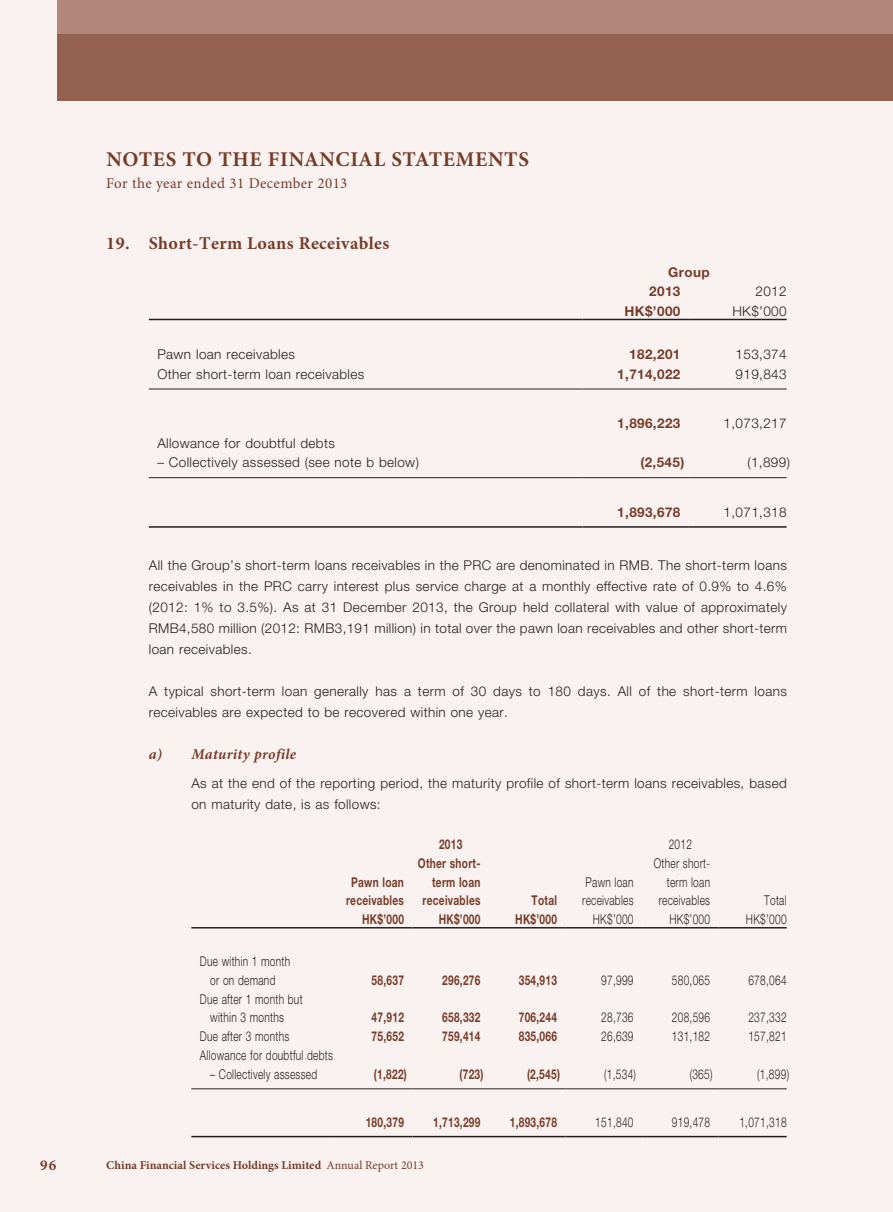
<style>
.page{position:relative;width:893px;height:1212px;background:#faf2f1}
.page>*{position:absolute;margin:0;border:0;box-sizing:border-box;transform-origin:0 0}
.t1{font:700 21px "Minion Pro";letter-spacing:.03em;color:#773d29}
.t2{font:700 18px "Minion Pro";letter-spacing:.02em;color:#773d29}
.t3{font:15px "Minion Pro";letter-spacing:.025em;color:#773d29}
.t4{font:italic 700 15px "Minion Pro";letter-spacing:.02em;color:#773d29}
.t5{font:700 15px "Minion Pro";color:#773d29}
.t6{font:300 13.5px/21px "Helvetica Neue LT Std";letter-spacing:.03em;color:#231f20}
.t7{font:300 13.5px/18.8px "Helvetica Neue LT Std";letter-spacing:.03em;color:#231f20;text-align:center;scale:.75 1}
.t8{font:700 13.5px "Helvetica Neue LT Std";letter-spacing:.03em;color:#773d29;scale:.75 1}
.t9{font:700 13.5px/19.5px "Helvetica Neue LT Std";letter-spacing:.03em;color:#773d29}
.t10{font:700 12px "Minion Pro";color:#773d29}
.s1{font-weight:400}
</style>
<div class="page">
<div style="left:57px;top:0;width:836px;height:101px;background:#946150"></div>
<div style="left:57px;top:0;width:836px;height:34px;background:#b28678"></div>
<hr style="left:149px;top:319px;width:434px;height:1px;background:#231f20">
<hr style="left:583px;top:319px;width:106px;height:1px;background:#231f20">
<hr style="left:689px;top:319px;width:98px;height:1px;background:#231f20">
<hr style="left:149px;top:389px;width:434px;height:1px;background:#231f20">
<hr style="left:583px;top:389px;width:106px;height:1px;background:#231f20">
<hr style="left:689px;top:389px;width:98px;height:1px;background:#231f20">
<hr style="left:149px;top:477px;width:434px;height:1px;background:#231f20">
<hr style="left:583px;top:477px;width:106px;height:1px;background:#231f20">
<hr style="left:689px;top:477px;width:98px;height:1px;background:#231f20">
<hr style="left:149px;top:526px;width:434px;height:2px;background:#231f20">
<hr style="left:583px;top:526px;width:106px;height:2px;background:#231f20">
<hr style="left:689px;top:526px;width:98px;height:2px;background:#231f20">
<hr style="left:191px;top:927px;width:145px;height:1px;background:#231f20">
<hr style="left:336px;top:927px;width:76px;height:1px;background:#231f20">
<hr style="left:412px;top:927px;width:77px;height:1px;background:#231f20">
<hr style="left:489px;top:927px;width:77px;height:1px;background:#231f20">
<hr style="left:566px;top:927px;width:76px;height:1px;background:#231f20">
<hr style="left:642px;top:927px;width:77px;height:1px;background:#231f20">
<hr style="left:719px;top:927px;width:68px;height:1px;background:#231f20">
<hr style="left:191px;top:1088px;width:145px;height:1px;background:#231f20">
<hr style="left:336px;top:1088px;width:76px;height:1px;background:#231f20">
<hr style="left:412px;top:1088px;width:77px;height:1px;background:#231f20">
<hr style="left:489px;top:1088px;width:77px;height:1px;background:#231f20">
<hr style="left:566px;top:1088px;width:76px;height:1px;background:#231f20">
<hr style="left:642px;top:1088px;width:77px;height:1px;background:#231f20">
<hr style="left:719px;top:1088px;width:68px;height:1px;background:#231f20">
<hr style="left:191px;top:1136px;width:145px;height:1px;background:#231f20">
<hr style="left:336px;top:1136px;width:76px;height:1px;background:#231f20">
<hr style="left:412px;top:1136px;width:77px;height:1px;background:#231f20">
<hr style="left:489px;top:1136px;width:77px;height:1px;background:#231f20">
<hr style="left:566px;top:1136px;width:76px;height:1px;background:#231f20">
<hr style="left:642px;top:1136px;width:77px;height:1px;background:#231f20">
<hr style="left:719px;top:1136px;width:68px;height:1px;background:#231f20">
<h1 class="t1" style="left:106px;top:144px;width:424px">Notes to the Financial Statements</h1>
<p class="t3" style="left:106px;top:173px;width:243px">For the year ended 31 December 2013</p>
<h2 class="t2" style="left:106px;top:230px;width:285px">19. Short-Term Loans Receivables</h2>
<p class="t9" style="left:649px;top:262px;width:62px;text-indent:19px">Group<br>2013</p>
<p class="t6" style="left:755px;top:281px;width:33px">2012</p>
<p class="t9" style="left:625px;top:301px;width:57px">HK$’000</p>
<p class="t6" style="left:732px;top:300px;width:56px">HK$’000</p>
<p class="t6" style="left:157px;top:344px;width:139px">Pawn loan receivables</p>
<p class="t9" style="left:629px;top:344px;width:53px">182,201</p>
<p class="t6" style="left:736px;top:344px;width:53px">153,374</p>
<p class="t6" style="left:157px;top:363px;width:209px">Other short-term loan receivables</p>
<p class="t9" style="left:617px;top:364px;width:65px">1,714,022</p>
<p class="t6" style="left:736px;top:363px;width:53px">919,843</p>
<p class="t9" style="left:617px;top:413px;width:65px">1,896,223</p>
<p class="t6" style="left:724px;top:413px;width:65px">1,073,217</p>
<p class="t6" style="left:157px;top:432px;width:179px">Allowance for doubtful debts</p>
<p class="t6" style="left:157px;top:452px;width:263px">– Collectively assessed (see note b below)</p>
<p class="t9" style="left:640px;top:452px;width:46px">(2,545)</p>
<p class="t6" style="left:747px;top:452px;width:44px">(1,899)</p>
<p class="t9" style="left:617px;top:502px;width:65px">1,893,678</p>
<p class="t6" style="left:724px;top:501px;width:65px">1,071,318</p>
<p class="t6" style="left:149px;top:554px;width:640px;text-align:justify">All the Group’s short-term loans receivables in the PRC are denominated in RMB. The short-term loans receivables in the PRC carry interest plus service charge at a monthly effective rate of 0.9% to 4.6% (2012: 1% to 3.5%). As at 31 December 2013, the Group held collateral with value of approximately RMB4,580 million (2012: RMB3,191 million) in total over the pawn loan receivables and other short-term loan receivables.</p>
<p class="t6" style="left:149px;top:680px;width:640px">A typical short-term loan generally has a term of 30 days to 180 days. All of the short-term loans receivables are expected to be recovered within one year.</p>
<p class="t4" style="left:149px;top:743px;width:149px">a) Maturity profile</p>
<p class="t6" style="left:191px;top:773px;width:597px">As at the end of the reporting period, the maturity profile of short-term loans receivables, based on maturity date, is as follows:</p>
<p class="t8" style="left:439px;top:836px;width:33px">2013</p>
<p class="t7" style="left:669px;top:834px;width:33px">2012</p>
<p class="t8" style="left:418px;top:854px;width:85px">Other short-</p>
<p class="t7" style="left:654px;top:853px;width:77px">Other short-</p>
<p class="t8" style="left:351px;top:873px;width:72px">Pawn loan</p>
<p class="t8" style="left:432px;top:873px;width:66px">term loan</p>
<p class="t7" style="left:585px;top:872px;width:66px">Pawn loan</p>
<p class="t7" style="left:667px;top:872px;width:59px">term loan</p>
<p class="t8" style="left:346px;top:892px;width:79px">receivables</p>
<p class="t8" style="left:423px;top:892px;width:79px">receivables</p>
<p class="t8" style="left:532px;top:892px;width:35px">Total</p>
<p class="t7" style="left:582px;top:891px;width:70px">receivables</p>
<p class="t7" style="left:659px;top:891px;width:70px">receivables</p>
<p class="t7" style="left:764px;top:891px;width:32px">Total</p>
<p class="t8" style="left:362px;top:911px;width:57px">HK$’000</p>
<p class="t8" style="left:439px;top:911px;width:57px">HK$’000</p>
<p class="t8" style="left:515px;top:911px;width:57px">HK$’000</p>
<p class="t7" style="left:593px;top:909px;width:56px">HK$’000</p>
<p class="t7" style="left:669px;top:909px;width:56px">HK$’000</p>
<p class="t7" style="left:746px;top:909px;width:56px">HK$’000</p>
<p class="t7" style="left:200px;top:951px;width:122px">Due within 1 month or on demand</p>
<p class="t8" style="left:372px;top:971px;width:45px">58,637</p>
<p class="t8" style="left:442px;top:971px;width:53px">296,276</p>
<p class="t8" style="left:519px;top:971px;width:53px">354,913</p>
<p class="t7" style="left:601px;top:970px;width:45px">97,999</p>
<p class="t7" style="left:672px;top:970px;width:53px">580,065</p>
<p class="t7" style="left:748px;top:970px;width:53px">678,064</p>
<p class="t7" style="left:210px;top:989px;width:125px;text-align:left;text-indent:-10px">Due after 1 month but within 3 months</p>
<p class="t8" style="left:372px;top:1009px;width:45px">47,912</p>
<p class="t8" style="left:442px;top:1009px;width:53px">658,332</p>
<p class="t8" style="left:519px;top:1009px;width:53px">706,244</p>
<p class="t7" style="left:601px;top:1008px;width:45px">28,736</p>
<p class="t7" style="left:672px;top:1008px;width:53px">208,596</p>
<p class="t7" style="left:748px;top:1008px;width:53px">237,332</p>
<p class="t7" style="left:200px;top:1026px;width:121px">Due after 3 months</p>
<p class="t8" style="left:372px;top:1028px;width:45px">75,652</p>
<p class="t8" style="left:442px;top:1028px;width:53px">759,414</p>
<p class="t8" style="left:519px;top:1028px;width:53px">835,066</p>
<p class="t7" style="left:601px;top:1026px;width:45px">26,639</p>
<p class="t7" style="left:672px;top:1026px;width:53px">131,182</p>
<p class="t7" style="left:748px;top:1026px;width:53px">157,821</p>
<p class="t7" style="left:200px;top:1045px;width:179px">Allowance for doubtful debts</p>
<p class="t7" style="left:210px;top:1064px;width:144px">– Collectively assessed</p>
<p class="t8" style="left:374px;top:1065px;width:46px">(1,822)</p>
<p class="t8" style="left:459px;top:1065px;width:34px">(723)</p>
<p class="t8" style="left:527px;top:1065px;width:46px">(2,545)</p>
<p class="t7" style="left:604px;top:1064px;width:44px">(1,534)</p>
<p class="t7" style="left:690px;top:1064px;width:32px">(365)</p>
<p class="t7" style="left:757px;top:1064px;width:44px">(1,899)</p>
<p class="t8" style="left:366px;top:1113px;width:53px">180,379</p>
<p class="t8" style="left:433px;top:1113px;width:65px">1,713,299</p>
<p class="t8" style="left:510px;top:1113px;width:65px">1,893,678</p>
<p class="t7" style="left:595px;top:1112px;width:53px">151,840</p>
<p class="t7" style="left:672px;top:1112px;width:53px">919,478</p>
<p class="t7" style="left:739px;top:1112px;width:65px">1,071,318</p>
<p class="t5" style="left:40px;top:1154px;width:18px">96</p>
<p class="t10" style="left:106px;top:1157px;width:319px">China Financial Services Holdings Limited <span class="s1">Annual Report 2013</span></p>
</div>
